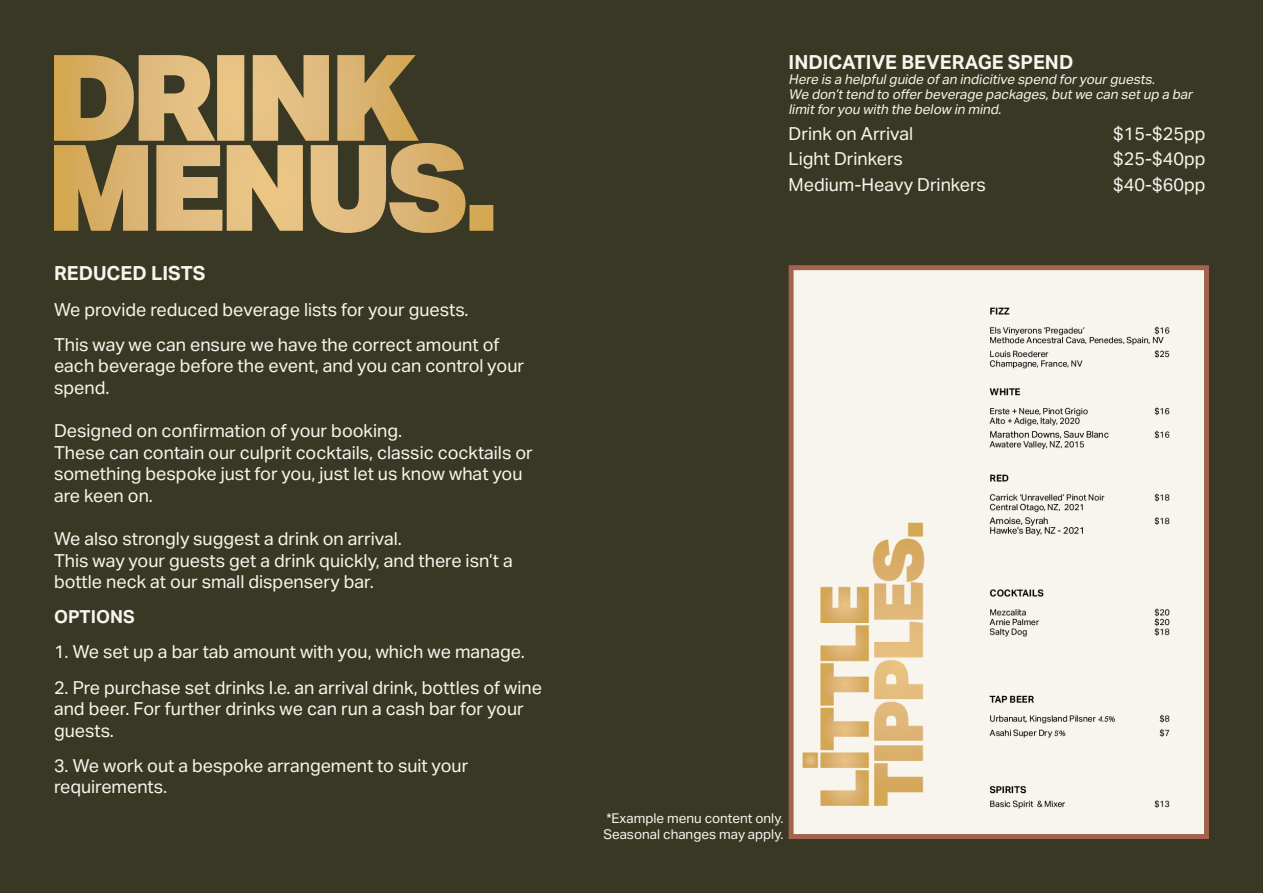
<style>
.page{position:relative;width:1263px;height:893px;background:#383824}
.page>*{position:absolute;margin:0;border:0;box-sizing:border-box;transform-origin:0 0}
.Desc{font:700 19.5px "Aktiv Grotesk";color:#f7f5ed}
.Desc-2{font:18px/21.6px "Aktiv Grotesk";color:#f7f5ed}
.Desc-3{font:700 18px "Aktiv Grotesk";color:#f7f5ed}
.Desc-4{font:italic 13.5px/15px "Aktiv Grotesk";color:#f7f5ed}
.Desc-5{font:13.5px/16.2px "Aktiv Grotesk";color:#f7f5ed}
</style>
<div class="page">
<img style="left:795px;top:271px;width:408px;height:562px">
<div style="left:789px;top:265px;width:420px;height:574px;border:5px solid #a3634f"></div>
<svg style="left:54px;top:55px;width:439px;height:178px"></svg>
<p class="Desc" style="left:54px;top:261px;width:153px">REDUCED LISTS</p>
<p class="Desc-2" style="left:54px;top:298px;width:416px">We provide reduced beverage lists for your guests.</p>
<p class="Desc-2" style="left:54px;top:333px;width:471px">This way we can ensure we have the correct amount of each beverage before the event, and you can control your spend.</p>
<p class="Desc-2" style="left:54px;top:420px;width:480px">Designed on confirmation of your booking.<br>These can contain our culprit cocktails, classic cocktails or something bespoke just for you, just let us know what you are keen on.</p>
<p class="Desc-2" style="left:54px;top:528px;width:460px">We also strongly suggest a drink on arrival.<br>This way your guests get a drink quickly, and there isn’t a bottle neck at our small dispensery bar.</p>
<p class="Desc-3" style="left:54px;top:606px;width:82px">OPTIONS</p>
<p class="Desc-2" style="left:54px;top:641px;width:472px">1. We set up a bar tab amount with you, which we manage.</p>
<p class="Desc-2" style="left:54px;top:676px;width:489px">2. Pre purchase set drinks I.e. an arrival drink, bottles of wine and beer. For further drinks we can run a cash bar for your guests.</p>
<p class="Desc-2" style="left:54px;top:754px;width:416px">3. We work out a bespoke arrangement to suit your requirements.</p>
<p class="Desc" style="left:789px;top:50px;width:286px">INDICATIVE BEVERAGE SPEND</p>
<p class="Desc-4" style="left:789px;top:72px;width:408px">Here is a helpfulguide ofan indicitive spend foryourguests.<br>We don’ttend to offerbeverage packages,butwe can setup a bar limitforyou with the below in mind.</p>
<p class="Desc-2" style="left:789px;top:122px;width:126px">Drink on Arrival</p>
<p class="Desc-2" style="left:1113px;top:122px;width:94px">$15-$25pp</p>
<p class="Desc-2" style="left:789px;top:148px;width:116px">Light Drinkers</p>
<p class="Desc-2" style="left:1113px;top:148px;width:94px">$25-$40pp</p>
<p class="Desc-2" style="left:789px;top:173px;width:199px">Medium-Heavy Drinkers</p>
<p class="Desc-2" style="left:1113px;top:173px;width:94px">$40-$60pp</p>
<p class="Desc-5" style="left:603px;top:810px;width:182px">*Example menu content only.<br>Seasonal changes may apply.</p>
</div>
